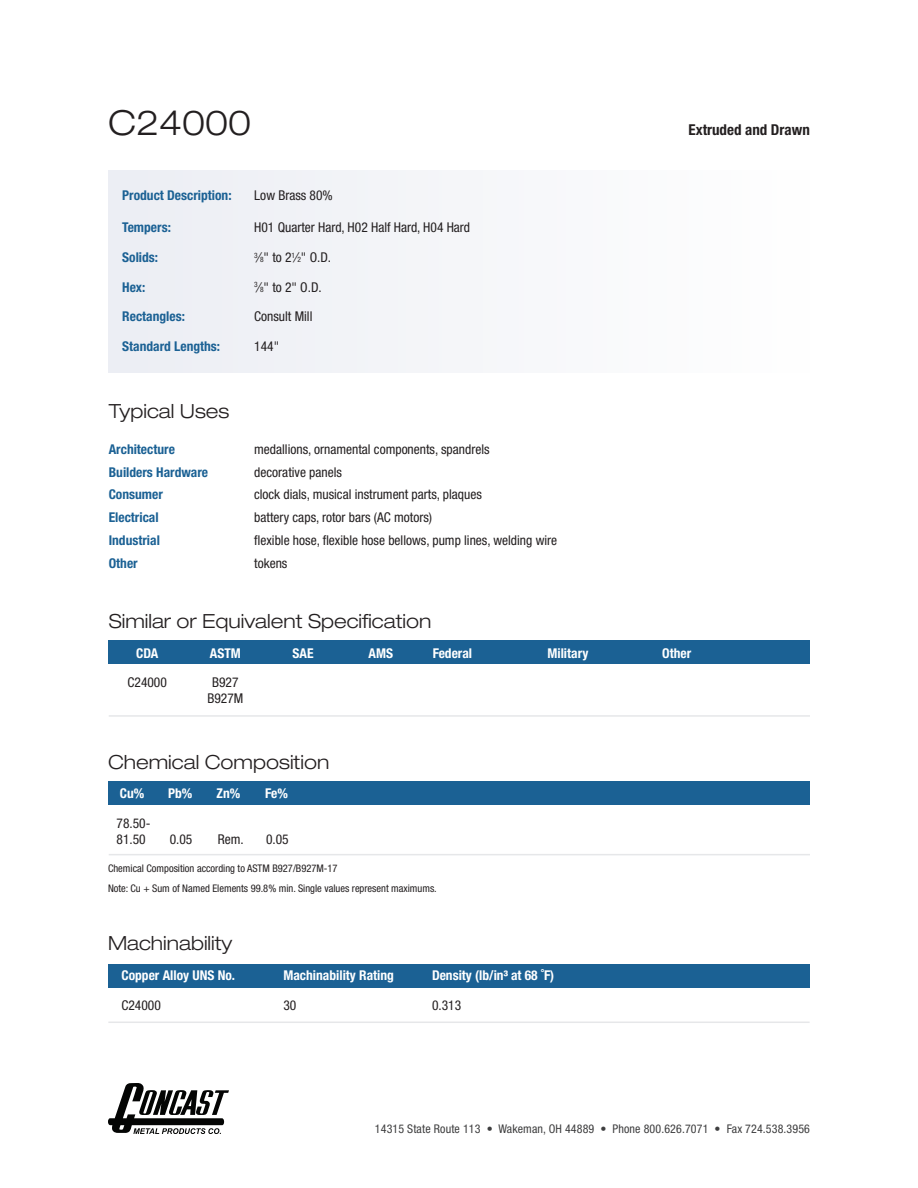
<style>
.page{position:relative;width:918px;height:1188px;background:#fff}
.page>*{position:absolute;margin:0;border:0;box-sizing:border-box;transform-origin:0 0}
.t1{font:300 expanded 34.5px "Helvetica Neue";color:#231f20}
.t2{font:300 expanded 19.5px "Helvetica Neue";color:#231f20}
.t3{font:700 condensed 15px "Helvetica Neue";color:#231f20}
.t4{font:condensed 13.5px/16.5px "Helvetica Neue";color:#231f20}
.t5{font:700 condensed 13.5px "Helvetica Neue";color:#1b6194}
.t6{font:700 condensed 13.5px "Helvetica Neue";color:#fff}
.t7{font:condensed 12px "Helvetica Neue";letter-spacing:.01em;color:#3e3e3f}
.t8{font:condensed 10.5px/19.4px "Helvetica Neue";color:#231f20}
.s1{font-size:7.35px}
</style>
<div class="page">
<svg style="left:108px;top:1083px;width:121px;height:51px"></svg>
<div style="left:109px;top:170px;width:701px;height:203px;background:#f5f6f9"></div>
<div style="left:109px;top:781px;width:701px;height:23px;background:#1b6194"></div>
<div style="left:109px;top:641px;width:701px;height:23px;background:#1b6194"></div>
<hr style="left:109px;top:715px;width:701px;height:2px;background:#e6e7e9">
<hr style="left:109px;top:854px;width:701px;height:1px;background:#e6e7e9">
<div style="left:109px;top:964px;width:701px;height:23px;background:#1b6194"></div>
<hr style="left:108px;top:1022px;width:702px;height:1px;background:#e6e7e9">
<h1 class="t1" style="left:108px;top:102px;width:145px">C24000</h1>
<p class="t5" style="left:122px;top:187px;width:111px">Product Description:</p>
<p class="t4" style="left:254px;top:187px;width:80px">Low Brass 80%</p>
<p class="t5" style="left:122px;top:219px;width:50px">Tempers:</p>
<p class="t4" style="left:254px;top:219px;width:217px">H01 Quarter Hard, H02 Half Hard, H04 Hard</p>
<p class="t5" style="left:122px;top:249px;width:37px">Solids:</p>
<p class="t4" style="left:254px;top:249px;width:78px"><sup>3</sup>⁄<span class="s1">8</span>" to 2<sup>1</sup>⁄<span class="s1">2</span>" O.D.</p>
<p class="t5" style="left:122px;top:279px;width:25px">Hex:</p>
<p class="t4" style="left:254px;top:278px;width:69px"><sup>3</sup>⁄<span class="s1">8</span>" to 2" O.D.</p>
<p class="t5" style="left:122px;top:308px;width:64px">Rectangles:</p>
<p class="t4" style="left:254px;top:308px;width:60px">Consult Mill</p>
<p class="t5" style="left:122px;top:338px;width:99px">Standard Lengths:</p>
<p class="t4" style="left:254px;top:338px;width:26px">144"</p>
<h2 class="t2" style="left:109px;top:400px;width:122px">Typical Uses</h2>
<p class="t5" style="left:109px;top:441px;width:68px">Architecture</p>
<p class="t4" style="left:254px;top:440px;width:237px">medallions, ornamental components, spandrels</p>
<p class="t5" style="left:109px;top:464px;width:101px">Builders Hardware</p>
<p class="t4" style="left:254px;top:463px;width:89px">decorative panels</p>
<p class="t5" style="left:109px;top:487px;width:56px">Consumer</p>
<p class="t4" style="left:254px;top:486px;width:229px">clock dials, musical instrument parts, plaques</p>
<p class="t5" style="left:109px;top:509px;width:51px">Electrical</p>
<p class="t4" style="left:254px;top:509px;width:179px">battery caps, rotor bars (AC motors)</p>
<p class="t5" style="left:109px;top:532px;width:53px">Industrial</p>
<p class="t4" style="left:254px;top:532px;width:304px">flexible hose, flexible hose bellows, pump lines, welding wire</p>
<p class="t5" style="left:109px;top:555px;width:30px">Other</p>
<p class="t4" style="left:254px;top:555px;width:35px">tokens</p>
<h2 class="t2" style="left:109px;top:610px;width:324px">Similar or Equivalent Specification</h2>
<p class="t3" style="left:689px;top:120px;width:123px">Extruded and Drawn</p>
<p class="t6" style="left:136px;top:645px;width:24px">CDA</p>
<p class="t6" style="left:210px;top:645px;width:32px">ASTM</p>
<p class="t6" style="left:293px;top:645px;width:23px">SAE</p>
<p class="t6" style="left:369px;top:645px;width:26px">AMS</p>
<p class="t6" style="left:433px;top:645px;width:41px">Federal</p>
<p class="t6" style="left:547px;top:645px;width:42px">Military</p>
<p class="t6" style="left:662px;top:645px;width:30px">Other</p>
<p class="t4" style="left:128px;top:673px;width:41px">C24000</p>
<p class="t4" style="left:207px;top:673px;width:37px;text-align:center">B927<br>B927M</p>
<h2 class="t2" style="left:108px;top:750px;width:223px">Chemical Composition</h2>
<p class="t6" style="left:120px;top:785px;width:26px">Cu%</p>
<p class="t6" style="left:168px;top:785px;width:26px">Pb%</p>
<p class="t6" style="left:217px;top:785px;width:25px">Zn%</p>
<p class="t6" style="left:265px;top:785px;width:24px">Fe%</p>
<p class="t4" style="left:117px;top:815px;width:35px">78.50-<br>81.50</p>
<p class="t4" style="left:170px;top:831px;width:24px">0.05</p>
<p class="t4" style="left:218px;top:831px;width:27px">Rem.</p>
<p class="t4" style="left:266px;top:831px;width:24px">0.05</p>
<p class="t8" style="left:108px;top:859px;width:330px">Chemical Composition according to ASTM B927/B927M-17<br>Note: Cu + Sum of Named Elements 99.8% min. Single values represent maximums.</p>
<h2 class="t2" style="left:108px;top:932px;width:126px">Machinability</h2>
<p class="t6" style="left:122px;top:967px;width:115px">Copper Alloy UNS No.</p>
<p class="t6" style="left:284px;top:967px;width:112px">Machinability Rating</p>
<p class="t6" style="left:432px;top:967px;width:124px">Density (lb/in³ at 68 ˚F)</p>
<p class="t4" style="left:122px;top:997px;width:41px">C24000</p>
<p class="t4" style="left:284px;top:997px;width:14px">30</p>
<p class="t4" style="left:432px;top:997px;width:31px">0.313</p>
<p class="t7" style="left:375px;top:1122px;width:437px">14315 State Route 113 • Wakeman, OH 44889 • Phone 800.626.7071 • Fax 724.538.3956</p>
</div>
